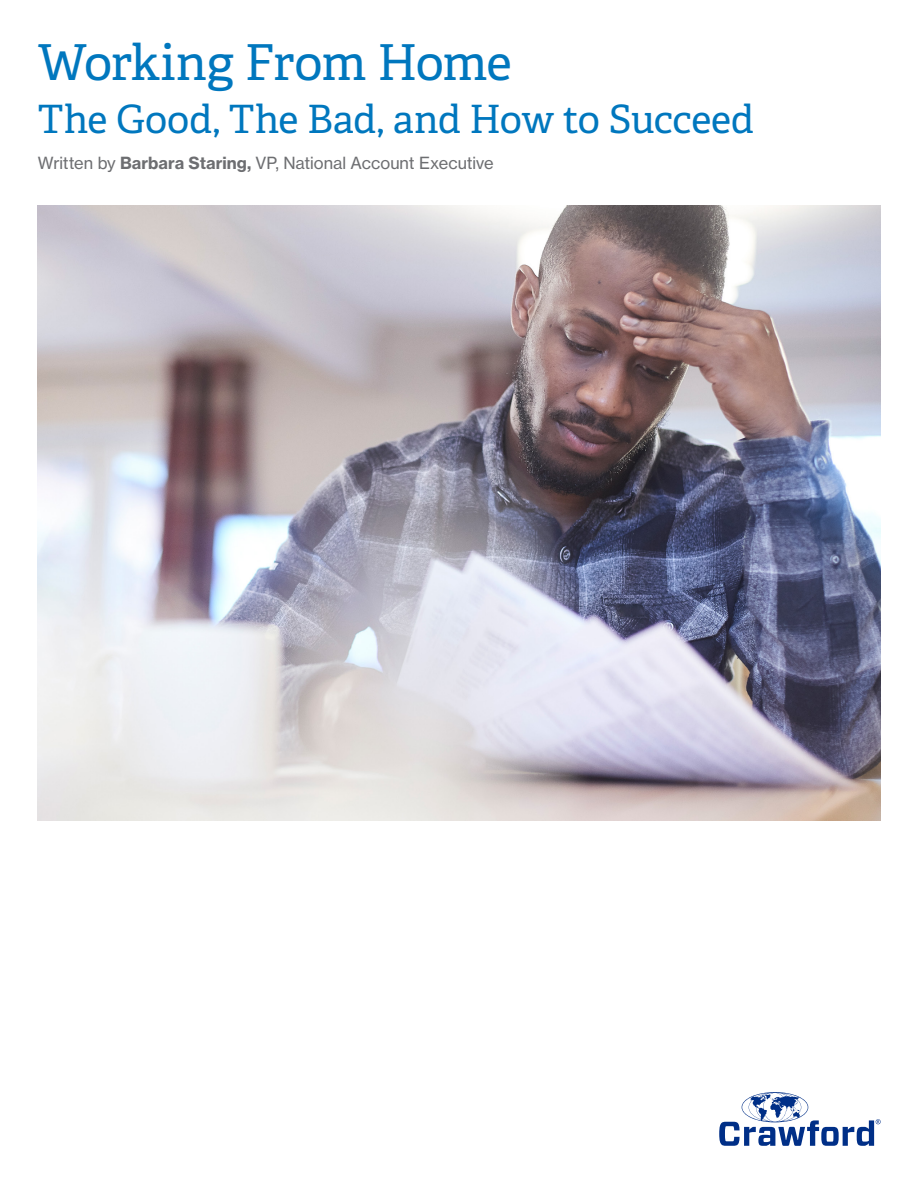
<style>
.page{position:relative;width:918px;height:1188px;background:#fff}
.page>*{position:absolute;margin:0;border:0;box-sizing:border-box;transform-origin:0 0}
.t1{font:49.5px "Adelle";letter-spacing:-.025em;color:#0077be}
.t2{font:39px "Adelle";letter-spacing:-.005em;color:#0077be}
.t3{font:16.5px "N Haas Grotesk TX Std 55 Rg";color:#6d6e71}
.s1{font-family:"N Haas Grotesk TX Std 75 Bd"}
</style>
<div class="page">
<svg style="left:719px;top:1092px;width:162px;height:54px"></svg>
<img style="left:38px;top:205px;width:842px;height:616px">
<p class="t1" style="left:38px;top:32px;width:476px">Working From Home</p>
<p class="t2" style="left:38px;top:95px;width:718px">The Good, The Bad, and How to Succeed</p>
<p class="t3" style="left:38px;top:153px;width:457px">Written by <span class="s1">Barbara Staring,</span> VP, National Account Executive</p>
</div>
